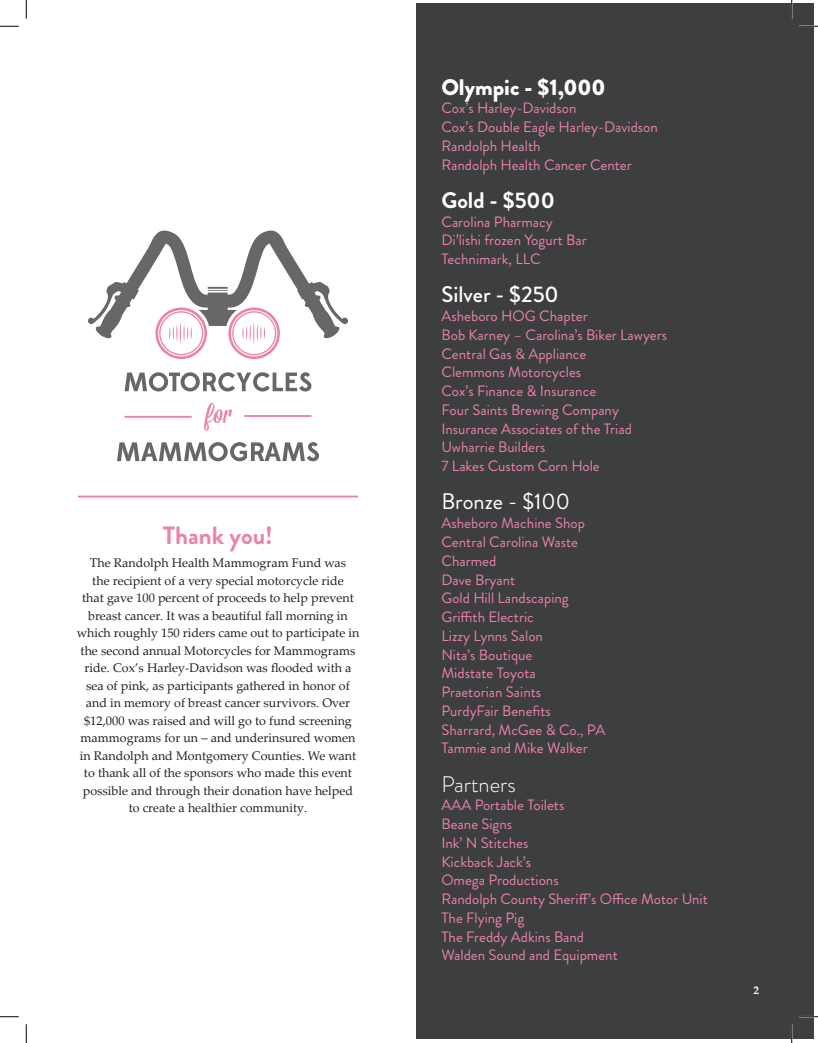
<style>
.page{position:relative;width:818px;height:1043px;background:#fff}
.page>*{position:absolute;margin:0;border:0;box-sizing:border-box;transform-origin:0 0}
.t1{font:700 25px "Brandon Grotesque";color:#eb82aa}
.t2{font:900 22.5px "Brandon Grotesque";color:#fff}
.t3{font:500 22.5px "Brandon Grotesque";color:#fff}
.t4{font:22.5px "Brandon Grotesque";color:#fff}
.t5{font:700 22.5px "Brandon Grotesque";color:#fff}
.t6{font:300 22.5px "Brandon Grotesque";color:#fff}
.t7{font:15px "Brandon Grotesque";color:#eb82aa}
.t8{font:12.5px/17.5px "Palatino Linotype";color:#231f20;text-align:center}
.t9{font:700 11.25px "Palatino Linotype";color:#fff}
</style>
<div class="page">
<div style="left:416px;top:4px;width:398px;height:1035px;background:#3d3e3f"></div>
<svg style="left:88px;top:230px;width:260px;height:129px"></svg>
<svg style="left:124px;top:372px;width:187px;height:19px"></svg>
<svg style="left:204px;top:403px;width:28px;height:28px"></svg>
<svg style="left:117px;top:442px;width:202px;height:19px"></svg>
<hr style="left:124px;top:416px;width:68px;height:2px;background:#eb82aa">
<hr style="left:244px;top:415px;width:67px;height:2px;background:#eb82aa">
<hr style="left:78px;top:495px;width:280px;height:2px;background:#eb82aa">
<svg style="left:0;top:25px;width:19px;height:2px"></svg>
<svg style="left:799px;top:25px;width:19px;height:2px"></svg>
<svg style="left:0;top:1016px;width:19px;height:1px"></svg>
<svg style="left:25px;top:0;width:2px;height:19px"></svg>
<svg style="left:25px;top:1024px;width:2px;height:18px"></svg>
<p class="t1" style="left:163px;top:518px;width:112px">Thank you!</p>
<p class="t8" style="left:77px;top:554px;width:284px">The Randolph Health Mammogram Fund was<br>the recipient of a very special motorcycle ride<br>that gave 100 percent of proceeds to help prevent breast cancer. It was a beautiful fall morning in which roughly 150 riders came out to participate in the second annual Motorcycles for Mammograms ride. Cox’s Harley-Davidson was flooded with a sea of pink, as participants gathered in honor of and in memory of breast cancer survivors. Over $12,000 was raised and will go to fund screening mammograms for un – and underinsured women in Randolph and Montgomery Counties. We want to thank all of the sponsors who made this event possible and through their donation have helped to create a healthier community.</p>
<p class="t2" style="left:441px;top:71px;width:166px">Olympic - $1,000</p>
<p class="t7" style="left:441px;top:98px;width:136px">Cox’s Harley-Davidson</p>
<p class="t7" style="left:441px;top:117px;width:218px">Cox’s Double Eagle Harley-Davidson</p>
<p class="t7" style="left:441px;top:135px;width:101px">Randolph Health</p>
<p class="t7" style="left:441px;top:154px;width:192px">Randolph Health Cancer Center</p>
<p class="t5" style="left:441px;top:184px;width:115px">Gold - $500</p>
<p class="t7" style="left:441px;top:211px;width:113px">Carolina Pharmacy</p>
<p class="t7" style="left:441px;top:230px;width:147px">Di’lishi frozen Yogurt Bar</p>
<p class="t7" style="left:441px;top:249px;width:101px">Technimark, LLC</p>
<p class="t3" style="left:441px;top:279px;width:119px">Silver - $250</p>
<p class="t7" style="left:441px;top:306px;width:148px">Asheboro HOG Chapter</p>
<p class="t7" style="left:441px;top:324px;width:227px">Bob Karney – Carolina’s Biker Lawyers</p>
<p class="t7" style="left:441px;top:343px;width:146px">Central Gas &amp; Appliance</p>
<p class="t7" style="left:441px;top:362px;width:141px">Clemmons Motorcycles</p>
<p class="t7" style="left:441px;top:381px;width:156px">Cox’s Finance &amp; Insurance</p>
<p class="t7" style="left:441px;top:399px;width:179px">Four Saints Brewing Company</p>
<p class="t7" style="left:441px;top:418px;width:192px">Insurance Associates of the Triad</p>
<p class="t7" style="left:441px;top:437px;width:105px">Uwharrie Builders</p>
<p class="t7" style="left:441px;top:456px;width:160px">7 Lakes Custom Corn Hole</p>
<p class="t4" style="left:441px;top:486px;width:130px">Bronze - $100</p>
<p class="t7" style="left:441px;top:513px;width:145px">Asheboro Machine Shop</p>
<p class="t7" style="left:441px;top:531px;width:138px">Central Carolina Waste</p>
<p class="t7" style="left:441px;top:550px;width:56px">Charmed</p>
<p class="t7" style="left:441px;top:569px;width:75px">Dave Bryant</p>
<p class="t7" style="left:441px;top:588px;width:129px">Gold Hill Landscaping</p>
<p class="t7" style="left:441px;top:606px;width:94px">Griffith Electric</p>
<p class="t7" style="left:441px;top:625px;width:103px">Lizzy Lynns Salon</p>
<p class="t7" style="left:441px;top:644px;width:92px">Nita’s Boutique</p>
<p class="t7" style="left:441px;top:663px;width:96px">Midstate Toyota</p>
<p class="t7" style="left:441px;top:681px;width:101px">Praetorian Saints</p>
<p class="t7" style="left:441px;top:700px;width:111px">PurdyFair Benefits</p>
<p class="t7" style="left:441px;top:719px;width:165px">Sharrard, McGee &amp; Co., PA</p>
<p class="t7" style="left:441px;top:738px;width:148px">Tammie and Mike Walker</p>
<p class="t6" style="left:441px;top:768px;width:76px">Partners</p>
<p class="t7" style="left:441px;top:795px;width:124px">AAA Portable Toilets</p>
<p class="t7" style="left:441px;top:813px;width:72px">Beane Signs</p>
<p class="t7" style="left:441px;top:832px;width:88px">Ink’ N Stitches</p>
<p class="t7" style="left:441px;top:851px;width:91px">Kickback Jack’s</p>
<p class="t7" style="left:441px;top:870px;width:119px">Omega Productions</p>
<p class="t7" style="left:441px;top:888px;width:268px">Randolph County Sheriff’s Office Motor Unit</p>
<p class="t7" style="left:441px;top:907px;width:84px">The Flying Pig</p>
<p class="t7" style="left:441px;top:926px;width:144px">The Freddy Adkins Band</p>
<p class="t7" style="left:441px;top:945px;width:178px">Walden Sound and Equipment</p>
<p class="t9" style="left:753px;top:981px;width:7px">2</p>
</div>
